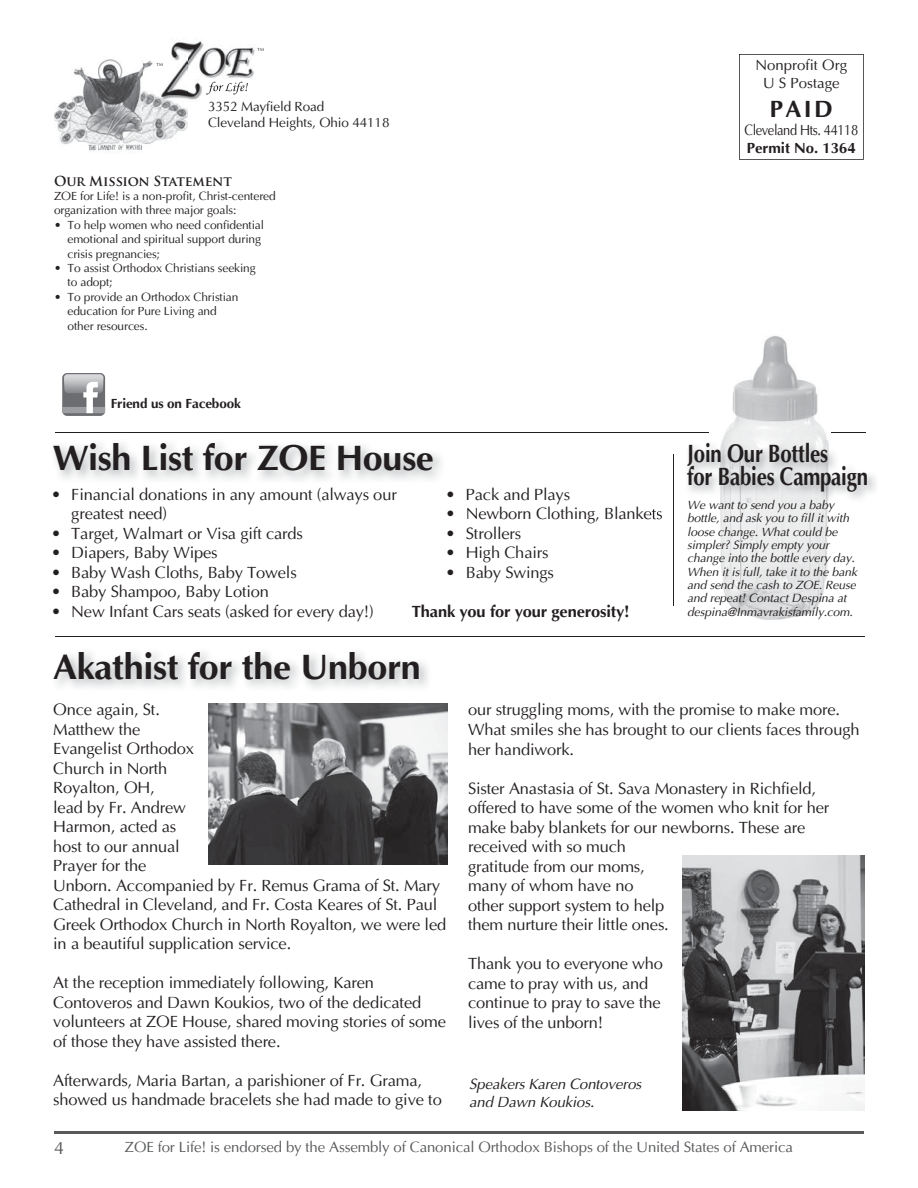
<style>
.page{position:relative;width:918px;height:1188px;background:#fff}
.page>*{position:absolute;margin:0;border:0;box-sizing:border-box;transform-origin:0 0}
.t1{font:700 36px "Ottawa";letter-spacing:-.01em;color:#231f20}
.t2{font:700 25.5px/23.1px "Ottawa";letter-spacing:-.01em;color:#231f20;scale:.8 1}
.t3{font:700 24px "Ottawa";color:#231f20}
.t4{font:18px "Ottawa Plain";color:#58595b}
.t5{font:16.5px/19.5px "Ottawa Plain";letter-spacing:-.01em;color:#231f20}
.t6{font:700 16.5px "Ottawa";letter-spacing:-.01em;color:#231f20}
.t7{font:15px "Ottawa Plain";letter-spacing:-.01em;color:#58595b}
.t8{font:italic 15px/18px "Ottawa";letter-spacing:-.01em;color:#231f20}
.t9{font:15px/18px "Ottawa Plain";color:#231f20;text-align:center}
.t10{font:15px "Ottawa Plain";letter-spacing:-.03em;color:#231f20;scale:.86 1}
.t11{font:700 15px "Ottawa";color:#231f20}
.t12{font:13.5px/16.2px "Ottawa Plain";letter-spacing:-.01em;color:#231f20}
.t13{font:700 13.5px "Trajan Pro";letter-spacing:-.01em;color:#231f20}
.t14{font:700 13.5px "Ottawa";letter-spacing:-.01em;color:#231f20}
.t15{font:italic 12.15px/13.4px "Ottawa";letter-spacing:-.01em;color:#231f20}
.t16{font:12px/14.4px "Ottawa Plain";letter-spacing:-.01em;color:#231f20}
.t17{font:7.5px "Ottawa Plain";color:#231f20}
</style>
<div class="page">
<hr style="left:54px;top:1131px;width:810px;height:3px;background:#58595b">
<img style="left:54px;top:59px;width:133px;height:92px">
<svg style="left:62px;top:373px;width:43px;height:43px"></svg>
<svg style="left:66px;top:374px;width:35px;height:1px"></svg>
<svg style="left:62px;top:382px;width:43px;height:31px"></svg>
<svg style="left:739px;top:54px;width:125px;height:106px"></svg>
<img style="left:171px;top:41px;width:84px;height:59px">
<img style="left:210px;top:101px;width:42px;height:1px">
<img style="left:160px;top:55px;width:27px;height:47px">
<img style="left:206px;top:82px;width:42px;height:12px">
<img style="left:209px;top:703px;width:238px;height:162px">
<img style="left:682px;top:855px;width:183px;height:255px">
<hr style="left:55px;top:636px;width:810px;height:1px;background:#231f20">
<hr style="left:55px;top:432px;width:653px;height:1px;background:#231f20">
<img style="left:673px;top:336px;width:193px;height:284px">
<img style="left:647px;top:509px;width:15px;height:11px">
<img style="left:673px;top:432px;width:35px;height:1px">
<img style="left:832px;top:432px;width:33px;height:1px">
<img style="left:685px;top:440px;width:191px;height:62px">
<hr style="left:674px;top:454px;width:1px;height:151px;background:#231f20">
<p class="t17" style="left:156px;top:61px;width:9px">™</p>
<p class="t17" style="left:257px;top:46px;width:9px">™</p>
<p class="t12" style="left:208px;top:98px;width:183px">3352 Mayfield Road<br>Cleveland Heights, Ohio 44118</p>
<p class="t13" style="left:54px;top:172px;width:179px">Our Mission Statement</p>
<p class="t16" style="left:54px;top:189px;width:223px">ZOE for Life! is a non-profit, Christ-centered organization with three major goals:</p>
<p class="t16" style="left:68px;top:218px;width:198px;text-indent:-14px">• To help women who need confidential emotional and spiritual support during crisis pregnancies;</p>
<p class="t16" style="left:68px;top:261px;width:190px;text-indent:-14px">• To assist Orthodox Christians seeking to adopt;</p>
<p class="t16" style="left:68px;top:290px;width:173px;text-indent:-14px">• To provide an Orthodox Christian education for Pure Living and other resources.</p>
<p class="t9" style="left:756px;top:56px;width:93px">Nonprofit Org<br>U S Postage</p>
<h3 class="t3" style="left:770px;top:94px;width:65px">PAID</h3>
<p class="t10" style="left:744px;top:121px;width:134px">Cleveland Hts. 44118</p>
<p class="t11" style="left:747px;top:138px;width:111px">Permit No. 1364</p>
<p class="t14" style="left:111px;top:395px;width:132px">Friend us on Facebook</p>
<h1 class="t1" style="left:53px;top:436px;width:383px">Wish List for ZOE House</h1>
<p class="t5" style="left:71px;top:484px;width:327px;text-indent:-20px">• Financial donations in any amount (always our greatest need)</p>
<p class="t5" style="left:51px;top:523px;width:254px">• Target, Walmart or Visa gift cards</p>
<p class="t5" style="left:51px;top:543px;width:168px">• Diapers, Baby Wipes</p>
<p class="t5" style="left:51px;top:562px;width:247px">• Baby Wash Cloths, Baby Towels</p>
<p class="t5" style="left:51px;top:582px;width:220px">• Baby Shampoo, Baby Lotion</p>
<p class="t5" style="left:51px;top:601px;width:324px">• New Infant Cars seats (asked for every day!)</p>
<p class="t5" style="left:446px;top:484px;width:126px">• Pack and Plays</p>
<p class="t5" style="left:446px;top:504px;width:218px">• Newborn Clothing, Blankets</p>
<p class="t5" style="left:446px;top:523px;width:77px">• Strollers</p>
<p class="t5" style="left:446px;top:543px;width:104px">• High Chairs</p>
<p class="t5" style="left:446px;top:562px;width:110px">• Baby Swings</p>
<p class="t6" style="left:412px;top:601px;width:219px">Thank you for your generosity!</p>
<h2 class="t2" style="left:687px;top:442px;width:228px">Join Our Bottles<br>for Babies Campaign</h2>
<p class="t15" style="left:687px;top:498px;width:171px">We want to send you a baby bottle, and ask you to fill it with loose change. What could be simpler? Simply empty your change into the bottle every day.<br>When it is full, take it to the bank and send the cash to ZOE. Reuse and repeat! Contact Despina at despina@Inmavrakisfamily.com.</p>
<h1 class="t1" style="left:53px;top:644px;width:369px">Akathist for the Unborn</h1>
<p class="t5" style="left:53px;top:700px;width:395px">Once again, St.<br>Matthew the<br>Evangelist Orthodox<br>Church in North<br>Royalton, OH,<br>lead by Fr. Andrew<br>Harmon, acted as<br>host to our annual<br>Prayer for the<br>Unborn. Accompanied by Fr. Remus Grama of St. Mary<br>Cathedral in Cleveland, and Fr. Costa Keares of St. Paul<br>Greek Orthodox Church in North Royalton, we were led in a beautiful supplication service.</p>
<p class="t5" style="left:53px;top:973px;width:394px">At the reception immediately following, Karen Contoveros and Dawn Koukios, two of the dedicated volunteers at ZOE House, shared moving stories of some of those they have assisted there.</p>
<p class="t5" style="left:53px;top:1071px;width:390px">Afterwards, Maria Bartan, a parishioner of Fr. Grama, showed us handmade bracelets she had made to give to</p>
<p class="t5" style="left:468px;top:700px;width:393px">our struggling moms, with the promise to make more.<br>What smiles she has brought to our clients faces through her handiwork.</p>
<p class="t5" style="left:468px;top:778px;width:363px">Sister Anastasia of St. Sava Monastery in Richfield, offered to have some of the women who knit for her make baby blankets for our newborns. These are received with so much<br>gratitude from our moms,<br>many of whom have no<br>other support system to help<br>them nurture their little ones.</p>
<p class="t5" style="left:468px;top:954px;width:197px">Thank you to everyone who came to pray with us, and continue to pray to save the lives of the unborn!</p>
<p class="t8" style="left:469px;top:1075px;width:174px">Speakers Karen Contoveros and Dawn Koukios.</p>
<p class="t4" style="left:54px;top:1137px;width:12px">4</p>
<p class="t7" style="left:125px;top:1138px;width:670px">ZOE for Life! is endorsed by the Assembly of Canonical Orthodox Bishops of the United States of America</p>
</div>
